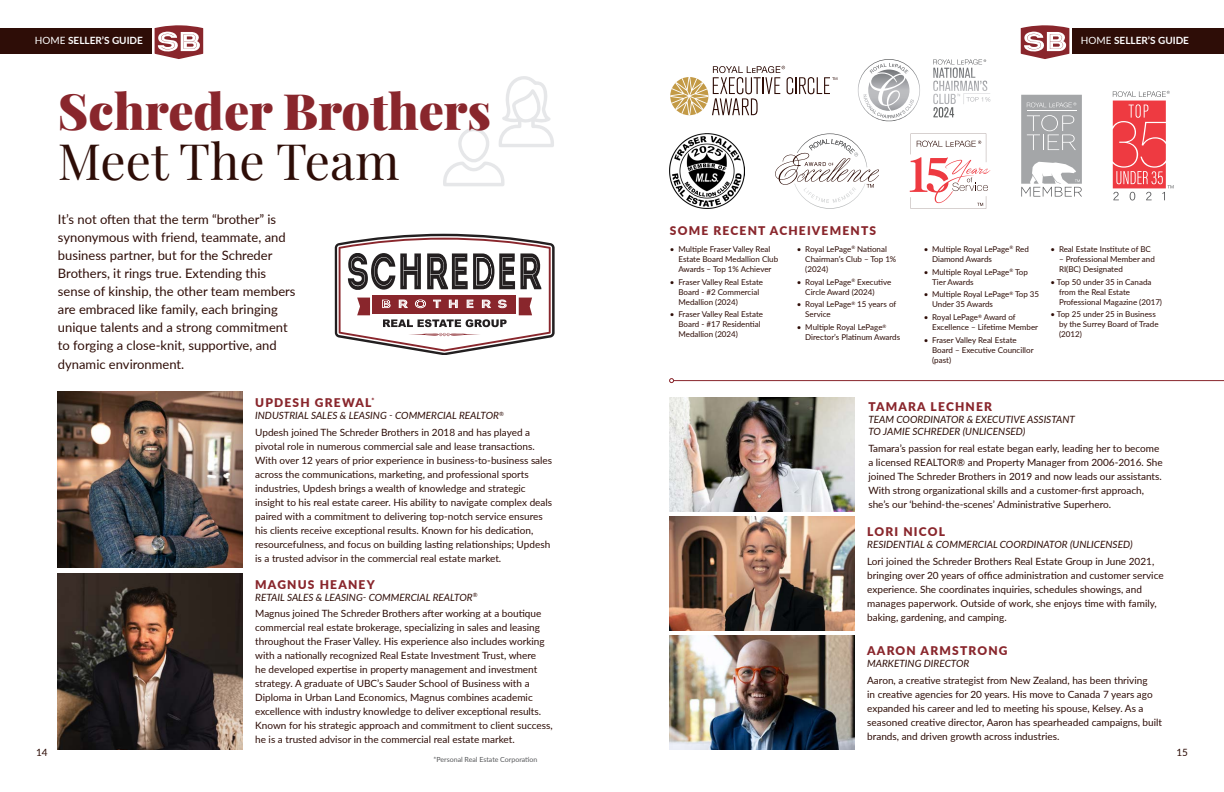
<style>
.page{position:relative;width:1224px;height:792px;background:#fff}
.page>*{position:absolute;margin:0;border:0;box-sizing:border-box;transform-origin:0 0}
.Page_Title{font:900 50px/50px "Playfair Display";color:#89262c}
.Text_Area_Black{font:13px/18px "Lato";color:#2e0d07}
.Text_Area_Black-2{font:900 12px "Lato";letter-spacing:.1em;color:#89262c}
.Text_Area_Black-3{font:10px/14px "Lato";color:#2e0d07}
.Text_Area_Black-4{font:italic 10px/12px "Lato";color:#2e0d07}
.t1{font:700 10px "Lato";color:#fff}
.Text_Area_Black-5{font:8px/10px "Lato";color:#2e0d07}
.Text_Area_Black-6{font:7px "Lato";color:#57585a}
.s1{font-weight:400}
.s2{font-weight:400;color:#2e0d07}
</style>
<div class="page">
<svg style="left:443px;top:76px;width:111px;height:110px"></svg>
<svg style="left:1021px;top:95px;width:61px;height:102px"></svg>
<svg style="left:1113px;top:91px;width:61px;height:109px"></svg>
<svg style="left:910px;top:133px;width:80px;height:76px"></svg>
<svg style="left:775px;top:133px;width:104px;height:55px"></svg>
<svg style="left:670px;top:66px;width:167px;height:49px"></svg>
<img style="left:669px;top:133px;width:75px;height:76px">
<svg style="left:858px;top:59px;width:128px;height:62px"></svg>
<svg style="left:335px;top:234px;width:219px;height:121px"></svg>
<hr style="left:674px;top:380px;width:550px;height:1px;background:#89262c">
<svg style="left:669px;top:378px;width:5px;height:5px"></svg>
<img style="left:58px;top:573px;width:184px;height:176px">
<img style="left:58px;top:392px;width:184px;height:176px">
<img style="left:670px;top:636px;width:184px;height:113px">
<img style="left:670px;top:398px;width:184px;height:113px">
<img style="left:670px;top:517px;width:184px;height:113px">
<svg style="left:1021px;top:25px;width:48px;height:34px"></svg>
<div style="left:1072px;top:28px;width:152px;height:26px;background:#2e0d07"></div>
<svg style="left:155px;top:25px;width:48px;height:34px"></svg>
<div style="left:0;top:28px;width:152px;height:26px;background:#2e0d07"></div>
<p class="t1" style="left:35px;top:33px;width:110px"><span class="s1">HOME</span> SELLER’S GUIDE</p>
<p class="t1" style="left:1081px;top:33px;width:110px"><span class="s1">HOME</span> SELLER’S GUIDE</p>
<p class="Page_Title" style="left:58px;top:82px;width:435px">Schreder Brothers<br><span class="s2">Meet The Team</span></p>
<p class="Text_Area_Black" style="left:58px;top:210px;width:239px">It’s not often that the term “brother” is synonymous with friend, teammate, and business partner, but for the Schreder Brothers, it rings true. Extending this sense of kinship, the other team members are embraced like family, each bringing unique talents and a strong commitment to forging a close-knit, supportive, and dynamic environment.</p>
<p class="Text_Area_Black-2" style="left:255px;top:394px;width:121px">UPDESH GREWAL<sup>*</sup></p>
<p class="Text_Area_Black-4" style="left:255px;top:409px;width:250px">INDUSTRIAL SALES &amp; LEASING - COMMERCIAL REALTOR<sup>®</sup></p>
<p class="Text_Area_Black-3" style="left:255px;top:425px;width:299px">Updesh joined The Schreder Brothers in 2018 and has played a pivotal role in numerous commercial sale and lease transactions.<br>With over 12 years of prior experience in business-to-business sales across the communications, marketing, and professional sports industries, Updesh brings a wealth of knowledge and strategic insight to his real estate career. His ability to navigate complex deals paired with a commitment to delivering top-notch service ensures his clients receive exceptional results. Known for his dedication, resourcefulness, and focus on building lasting relationships; Updesh is a trusted advisor in the commercial real estate market.</p>
<p class="Text_Area_Black-2" style="left:255px;top:575px;width:121px">MAGNUS HEANEY</p>
<p class="Text_Area_Black-4" style="left:255px;top:591px;width:224px">RETAIL SALES &amp; LEASING- COMMERCIAL REALTOR<sup>®</sup></p>
<p class="Text_Area_Black-3" style="left:255px;top:606px;width:299px">Magnus joined The Schreder Brothers after working at a boutique commercial real estate brokerage, specializing in sales and leasing throughout the Fraser Valley. His experience also includes working with a nationally recognized Real Estate Investment Trust, where<br>he developed expertise in property management and investment strategy. A graduate of UBC’s Sauder School of Business with a Diploma in Urban Land Economics, Magnus combines academic excellence with industry knowledge to deliver exceptional results.<br>Known for his strategic approach and commitment to client success, he is a trusted advisor in the commercial real estate market.</p>
<p class="Text_Area_Black-2" style="left:670px;top:222px;width:208px">SOME RECENT ACHEIVEMENTS</p>
<p class="Text_Area_Black-5" style="left:678px;top:244px;width:101px;text-indent:-9px">• Multiple Fraser Valley Real<br>Estate Board Medallion Club<br>Awards – Top 1% Achiever</p>
<p class="Text_Area_Black-5" style="left:678px;top:276px;width:86px;text-indent:-9px">• Fraser Valley Real Estate<br>Board - #2 Commercial<br>Medallion (2024)</p>
<p class="Text_Area_Black-5" style="left:678px;top:309px;width:86px;text-indent:-9px">• Fraser Valley Real Estate<br>Board - #17 Residential<br>Medallion (2024)</p>
<p class="Text_Area_Black-5" style="left:805px;top:244px;width:93px;text-indent:-9px">• Royal LePage<sup>®</sup> National<br>Chairman’s Club – Top 1% (2024)</p>
<p class="Text_Area_Black-5" style="left:805px;top:276px;width:88px;text-indent:-9px">• Royal LePage<sup>®</sup> Executive<br>Circle Award (2024)</p>
<p class="Text_Area_Black-5" style="left:805px;top:299px;width:92px;text-indent:-9px">• Royal LePage<sup>®</sup> 15 years of<br>Service</p>
<p class="Text_Area_Black-5" style="left:805px;top:322px;width:96px;text-indent:-9px">• Multiple Royal LePage<sup>®<br></sup>Director’s Platinum Awards</p>
<p class="Text_Area_Black-5" style="left:932px;top:244px;width:98px;text-indent:-9px">• Multiple Royal LePage<sup>®</sup> Red<br>Diamond Awards</p>
<p class="Text_Area_Black-5" style="left:932px;top:266px;width:97px;text-indent:-9px">• Multiple Royal LePage<sup>®</sup> Top<br>Tier Awards</p>
<p class="Text_Area_Black-5" style="left:932px;top:289px;width:109px;text-indent:-9px">• Multiple Royal LePage<sup>®</sup> Top 35<br>Under 35 Awards</p>
<p class="Text_Area_Black-5" style="left:932px;top:312px;width:107px;text-indent:-9px">• Royal LePage<sup>®</sup> Award of<br>Excellence – Lifetime Member</p>
<p class="Text_Area_Black-5" style="left:932px;top:335px;width:103px;text-indent:-9px">• Fraser Valley Real Estate<br>Board – Executive Councillor (past)</p>
<p class="Text_Area_Black-5" style="left:1051px;top:244px;width:102px">• Real Estate Institute of BC</p>
<p class="Text_Area_Black-5" style="left:1059px;top:254px;width:97px">– Professional Member and<br>RI(BC) Designated</p>
<p class="Text_Area_Black-5" style="left:1059px;top:276px;width:105px;text-indent:-9px">• Top 50 under 35 in Canada from the Real Estate<br>Professional Magazine (2017)</p>
<p class="Text_Area_Black-5" style="left:1059px;top:309px;width:101px;text-indent:-9px">• Top 25 under 25 in Business by the Surrey Board of Trade (2012)</p>
<p class="Text_Area_Black-2" style="left:868px;top:397px;width:125px">TAMARA LECHNER</p>
<p class="Text_Area_Black-4" style="left:868px;top:413px;width:208px">TEAM COORDINATOR &amp; EXECUTIVE ASSISTANT<br>TO JAMIE SCHREDER (UNLICENSED)</p>
<p class="Text_Area_Black-3" style="left:868px;top:441px;width:296px">Tamara’s passion for real estate began early, leading her to become a licensed REALTOR® and Property Manager from 2006-2016. She joined The Schreder Brothers in 2019 and now leads our assistants.<br>With strong organizational skills and a customer-first approach, she’s our ‘behind-the-scenes’ Administrative Superhero.</p>
<p class="Text_Area_Black-2" style="left:867px;top:522px;width:79px">LORI NICOL</p>
<p class="Text_Area_Black-4" style="left:867px;top:538px;width:267px">RESIDENTIAL &amp; COMMERCIAL COORDINATOR (UNLICENSED)</p>
<p class="Text_Area_Black-3" style="left:867px;top:554px;width:298px">Lori joined the Schreder Brothers Real Estate Group in June 2021, bringing over 20 years of office administration and customer service experience. She coordinates inquiries, schedules showings, and manages paperwork. Outside of work, she enjoys time with family, baking, gardening, and camping.</p>
<p class="Text_Area_Black-2" style="left:867px;top:641px;width:142px">AARON ARMSTRONG</p>
<p class="Text_Area_Black-4" style="left:867px;top:657px;width:104px">MARKETING DIRECTOR</p>
<p class="Text_Area_Black-3" style="left:867px;top:673px;width:296px">Aaron, a creative strategist from New Zealand, has been thriving<br>in creative agencies for 20 years. His move to Canada 7 years ago expanded his career and led to meeting his spouse, Kelsey. As a seasoned creative director, Aaron has spearheaded campaigns, built brands, and driven growth across industries.</p>
<p class="Text_Area_Black-3" style="left:36px;top:745px;width:13px">14</p>
<p class="Text_Area_Black-3" style="left:1176px;top:745px;width:13px">15</p>
<p class="Text_Area_Black-6" style="left:434px;top:754px;width:105px">*Personal Real Estate Corporation</p>
</div>
